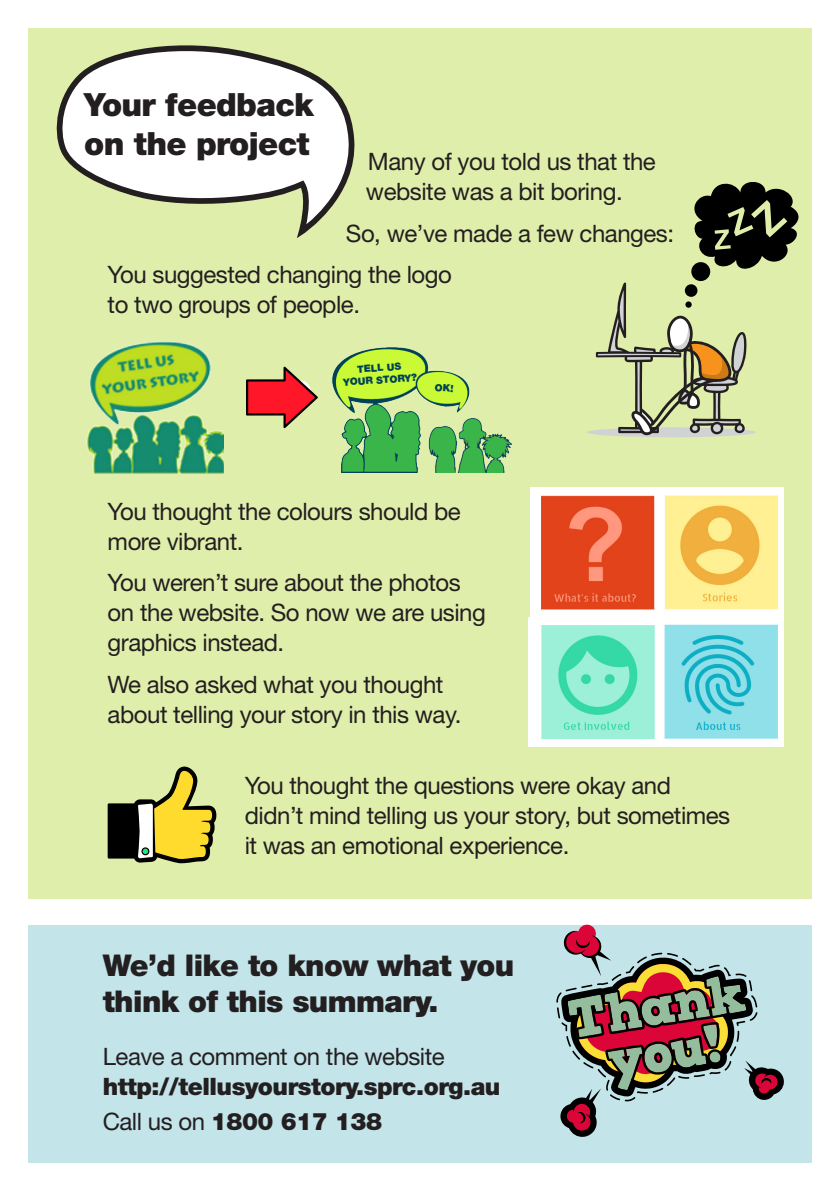
<style>
.page{position:relative;width:840px;height:1191px;background:#fff}
.page>*{position:absolute;margin:0;border:0;box-sizing:border-box;transform-origin:0 0}
.subhead{font:900 32px/38.4px "Helvetica Neue LT Std";letter-spacing:-.02em;color:#231f20}
.subhead-2{font:900 30px/36px "Helvetica Neue LT Std";letter-spacing:-.02em;color:#231f20}
.text_12pt{font:24px/30px "Helvetica Neue LT Std";letter-spacing:-.02em;color:#231f20}
.text_12pt-2{font:900 24px/30px "Helvetica Neue LT Std";letter-spacing:-.02em;color:#231f20}
.t1{font:900 10px/12px "Helvetica Neue LT Std";color:#004356;text-align:center}
.s1{font-weight:400}
</style>
<div class="page">
<div style="left:28px;top:28px;width:783px;height:871px;background:#e0eeab"></div>
<div style="left:28px;top:924px;width:783px;height:238px;background:#c3e4e9"></div>
<svg style="left:56px;top:45px;width:299px;height:192px"></svg>
<div style="left:586px;top:427px;width:169px;height:10px;background:#d1d2d4;border-radius:50%"></div>
<svg style="left:595px;top:282px;width:151px;height:153px"></svg>
<div style="left:685px;top:301px;width:6px;height:7px;background:#000;border-radius:50%"></div>
<div style="left:691px;top:262px;width:18px;height:19px;background:#000;border-radius:50%"></div>
<div style="left:684px;top:284px;width:13px;height:13px;background:#000;border-radius:50%"></div>
<svg style="left:691px;top:182px;width:108px;height:92px"></svg>
<img style="left:86px;top:341px;width:137px;height:133px">
<svg style="left:246px;top:367px;width:71px;height:61px"></svg>
<img style="left:332px;top:347px;width:180px;height:126px">
<img style="left:530px;top:488px;width:252px;height:129px">
<img style="left:528px;top:617px;width:255px;height:129px">
<svg style="left:108px;top:766px;width:108px;height:97px"></svg>
<svg style="left:556px;top:924px;width:227px;height:213px"></svg>
<svg style="left:434px;top:383px;width:19px;height:9px"></svg>
<p class="subhead" style="left:84px;top:86px;width:231px">Your feedback on the project</p>
<p class="text_12pt" style="left:366px;top:146px;width:291px">Many of you told us that the website was a bit boring.</p>
<p class="text_12pt" style="left:346px;top:218px;width:329px">So, we’ve made a few changes:</p>
<p class="text_12pt" style="left:108px;top:259px;width:345px">You suggested changing the logo to two groups of people.</p>
<p class="t1" style="left:342px;top:364px;width:75px;rotate:-4deg">TELL US<br>YOUR STORY?</p>
<p class="text_12pt" style="left:108px;top:496px;width:354px">You thought the colours should be more vibrant.</p>
<p class="text_12pt" style="left:108px;top:567px;width:379px">You weren’t sure about the photos on the website. So now we are using graphics instead.</p>
<p class="text_12pt" style="left:108px;top:668px;width:355px">We also asked what you thought about telling your story in this way.</p>
<p class="text_12pt" style="left:244px;top:770px;width:487px">You thought the questions were okay and didn’t mind telling us your story, but sometimes it was an emotional experience.</p>
<p class="subhead-2" style="left:103px;top:947px;width:413px">We’d like to know what you think of this summary.</p>
<p class="text_12pt-2" style="left:103px;top:1041px;width:399px"><span class="s1">Leave a comment on the website </span>http://tellusyourstory.sprc.org.au</p>
<p class="text_12pt-2" style="left:103px;top:1106px;width:281px"><span class="s1">Call us on</span> 1800 617 138</p>
</div>
